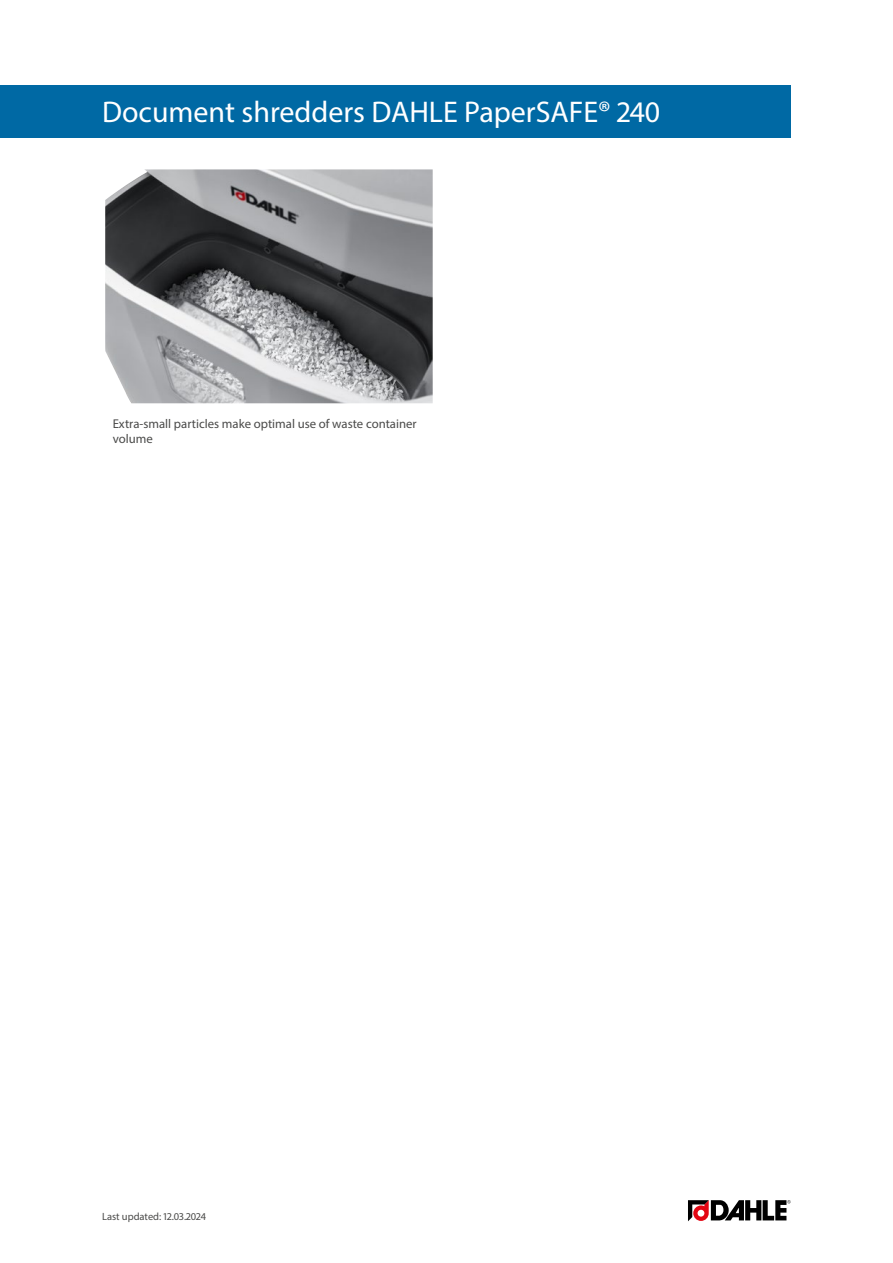
<style>
.page{position:relative;width:893px;height:1263px;background:#fff}
.page>*{position:absolute;margin:0;border:0;box-sizing:border-box;transform-origin:0 0}
.Produktname{font:30px "Myriad Pro";color:#fff}
.Fliesstexte{font:12.75px/15.3px "Myriad Pro";color:#4a4a49}
.t1{font:10.5px "Myriad Pro";color:#4a4a49}
</style>
<div class="page">
<img style="left:105px;top:169px;width:328px;height:234px">
<svg style="left:688px;top:1200px;width:103px;height:21px"></svg>
<div style="left:0;top:85px;width:791px;height:53px;background:#0069a4"></div>
<p class="Produktname" style="left:102px;top:94px;width:560px">Document shredders DAHLE PaperSAFE® 240</p>
<p class="Fliesstexte" style="left:113px;top:416px;width:306px">Extra-small particles make optimal use of waste container volume</p>
<p class="t1" style="left:102px;top:1210px;width:105px">Last updated: 12.03.2024</p>
</div>
